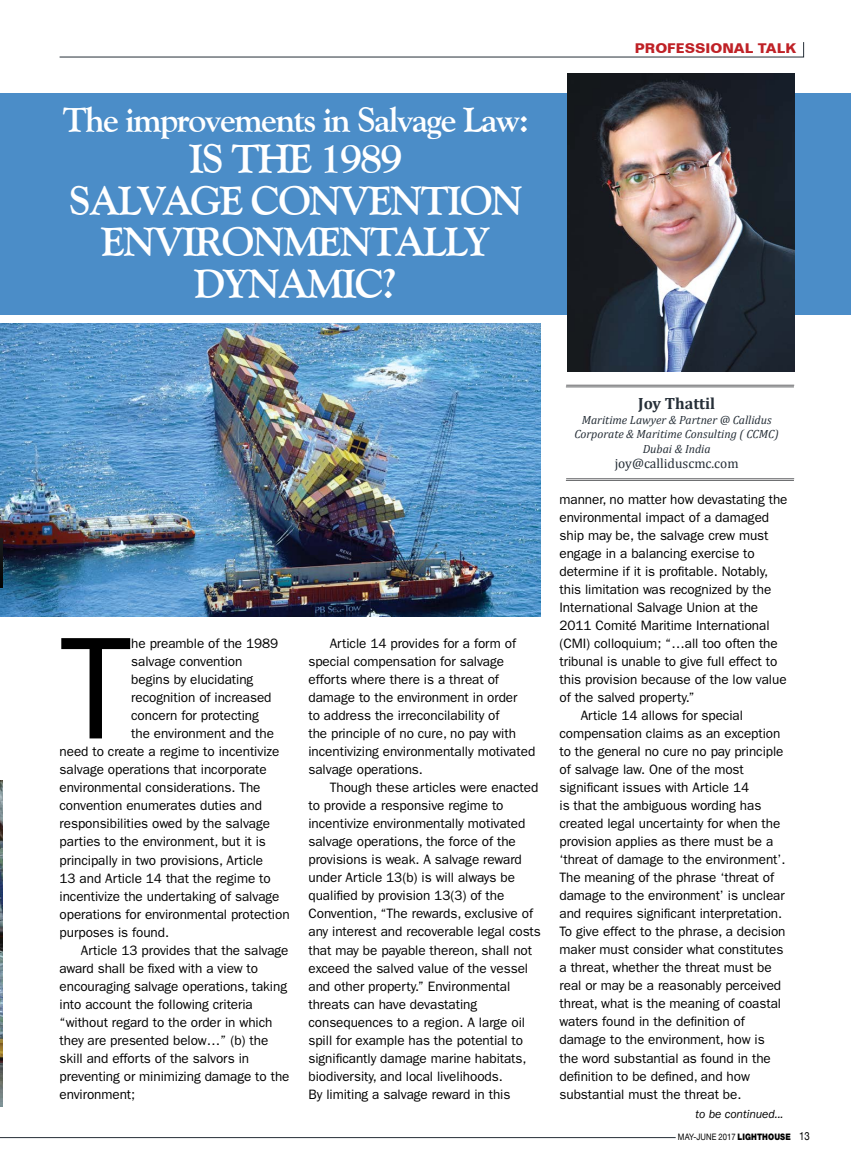
<style>
.page{position:relative;width:851px;height:1170px;background:#fff}
.page>*{position:absolute;margin:0;border:0;box-sizing:border-box;transform-origin:0 0}
.t1{font:146.1px "ITC Franklin Gothic Std";color:#000}
.t2{font:700 40.65px/41.2px "Goudy Old Style BT";letter-spacing:-.04em;color:#fff;text-align:center}
.t3{font:700 34.8px "Goudy Old Style BT";letter-spacing:-.04em;color:#fff}
.t4{font:700 16.35px "Cambria";color:#262f38}
.t5{font:13.65px/18px "ITC Franklin Gothic Std";letter-spacing:-.005em;color:#000}
.t6{font:13.65px "Cambria";color:#262f38}
.t7{font:700 13.5px "Folio BT";color:#bf2126}
.t8{font:italic 12.15px "ITC Franklin Gothic Std";letter-spacing:-.005em;color:#000}
.t9{font:italic 11.85px/14.7px "Cambria";color:#262f38;text-align:center}
.t10{font:9px "Helvetica Neue Cyr";letter-spacing:.005em;color:#000;scale:.85 1}
.s1{font-weight:900}
.s2{font-family:"Helvetica Neue";font-size:11.25px}
</style>
<div class="page">
<hr style="left:0;top:1137px;width:675px;height:1px;background:#262f38">
<div style="left:0;top:94px;width:850px;height:221px;background:#4b8dc8"></div>
<img style="left:567px;top:73px;width:227px;height:299px">
<hr style="left:566px;top:478px;width:228px;height:1px;background:#636466">
<hr style="left:566px;top:480px;width:227px;height:1px;background:#636466">
<hr style="left:566px;top:385px;width:228px;height:1px;background:#636466">
<hr style="left:566px;top:386px;width:227px;height:1px;background:#636466">
<img style="left:0;top:323px;width:540px;height:294px">
<svg style="left:59px;top:56px;width:744px;height:1px"></svg>
<img style="left:0;top:780px;width:2px;height:326px">
<svg style="left:0;top:539px;width:2px;height:48px"></svg>
<h3 class="t3" style="left:63px;top:99px;width:468px">The improvements in Salvage Law:</h3>
<h2 class="t2" style="left:69px;top:138px;width:455px">IS THE 1989<br>SALVAGE CONVENTION<br>ENVIRONMENTALLY<br>DYNAMIC?</h2>
<p class="t7" style="left:634px;top:40px;width:163px">PROFESSIONAL TALK</p>
<h1 class="t1" style="left:60px;top:604px;width:74px">T</h1>
<p class="t5" style="left:131px;top:634px;width:149px">he preamble of the 1989</p>
<p class="t5" style="left:131px;top:652px;width:113px">salvage convention</p>
<p class="t5" style="left:131px;top:670px;width:124px">begins by elucidating</p>
<p class="t5" style="left:131px;top:688px;width:142px">recognition of increased</p>
<p class="t5" style="left:131px;top:706px;width:129px">concern for protecting</p>
<p class="t5" style="left:131px;top:724px;width:144px">the environment and the</p>
<p class="t5" style="left:60px;top:742px;width:221px">need to create a regime to incentivize</p>
<p class="t5" style="left:60px;top:760px;width:209px">salvage operations that incorporate</p>
<p class="t5" style="left:60px;top:778px;width:202px">environmental considerations. The</p>
<p class="t5" style="left:60px;top:796px;width:204px">convention enumerates duties and</p>
<p class="t5" style="left:60px;top:814px;width:212px">responsibilities owed by the salvage</p>
<p class="t5" style="left:60px;top:832px;width:208px">parties to the environment, but it is</p>
<p class="t5" style="left:60px;top:850px;width:205px">principally in two provisions, Article</p>
<p class="t5" style="left:60px;top:868px;width:213px">13 and Article 14 that the regime to</p>
<p class="t5" style="left:60px;top:886px;width:221px">incentivize the undertaking of salvage</p>
<p class="t5" style="left:60px;top:904px;width:231px">operations for environmental protection</p>
<p class="t5" style="left:60px;top:922px;width:111px">purposes is found.</p>
<p class="t5" style="left:81px;top:940px;width:209px">Article 13 provides that the salvage</p>
<p class="t5" style="left:60px;top:958px;width:200px">award shall be fixed with a view to</p>
<p class="t5" style="left:60px;top:976px;width:229px">encouraging salvage operations, taking</p>
<p class="t5" style="left:60px;top:994px;width:195px">into account the following criteria</p>
<p class="t5" style="left:60px;top:1012px;width:214px">“without regard to the order in which</p>
<p class="t5" style="left:60px;top:1030px;width:210px">they are presented below…” (b) the</p>
<p class="t5" style="left:60px;top:1048px;width:191px">skill and efforts of the salvors in</p>
<p class="t5" style="left:60px;top:1066px;width:231px">preventing or minimizing damage to the</p>
<p class="t5" style="left:60px;top:1084px;width:77px">environment;</p>
<p class="t5" style="left:308px;top:634px;width:228px;text-indent:21px">Article 14 provides for a form of special compensation for salvage efforts where there is a threat of damage to the environment in order<br>to address the irreconcilability of<br>the principle of no cure, no pay with incentivizing environmentally motivated salvage operations.</p>
<p class="t5" style="left:308px;top:778px;width:234px;text-indent:21px">Though these articles were enacted to provide a responsive regime to incentivize environmentally motivated salvage operations, the force of the provisions is weak. A salvage reward under Article 13(b) is will always be qualified by provision 13(3) of the Convention, “The rewards, exclusive of any interest and recoverable legal costs that may be payable thereon, shall not exceed the salved value of the vessel and other property.” Environmental threats can have devastating consequences to a region. A large oil spill for example has the potential to significantly damage marine habitats, biodiversity, and local livelihoods.<br>By limiting a salvage reward in this</p>
<p class="t4" style="left:638px;top:392px;width:79px">Joy Thattil</p>
<p class="t9" style="left:574px;top:411px;width:206px">Maritime Lawyer &amp; Partner @ Callidus<br>Corporate &amp; Maritime Consulting ( CCMC)<br>Dubai &amp; India</p>
<p class="t6" style="left:614px;top:455px;width:125px">joy@calliduscmc.com</p>
<p class="t5" style="left:559px;top:490px;width:229px">manner, no matter how devastating the</p>
<p class="t5" style="left:559px;top:508px;width:211px">environmental impact of a damaged</p>
<p class="t5" style="left:559px;top:526px;width:210px">ship may be, the salvage crew must</p>
<p class="t5" style="left:559px;top:544px;width:197px">engage in a balancing exercise to</p>
<p class="t5" style="left:559px;top:562px;width:210px">determine if it is profitable. Notably,</p>
<p class="t5" style="left:559px;top:580px;width:213px">this limitation was recognized by the</p>
<p class="t5" style="left:559px;top:598px;width:200px">International Salvage Union at the</p>
<p class="t5" style="left:559px;top:616px;width:211px">2011 Comité Maritime International</p>
<p class="t5" style="left:559px;top:634px;width:220px">(CMI) colloquium; “…all too often the</p>
<p class="t5" style="left:559px;top:652px;width:219px">tribunal is unable to give full effect to</p>
<p class="t5" style="left:559px;top:670px;width:229px">this provision because of the low value</p>
<p class="t5" style="left:559px;top:688px;width:137px">of the salved property.”</p>
<p class="t5" style="left:580px;top:706px;width:164px">Article 14 allows for special</p>
<p class="t5" style="left:559px;top:724px;width:222px">compensation claims as an exception</p>
<p class="t5" style="left:559px;top:742px;width:225px">to the general no cure no pay principle</p>
<p class="t5" style="left:559px;top:760px;width:186px">of salvage law. One of the most</p>
<p class="t5" style="left:559px;top:778px;width:191px">significant issues with Article 14</p>
<p class="t5" style="left:559px;top:796px;width:203px">is that the ambiguous wording has</p>
<p class="t5" style="left:559px;top:814px;width:222px">created legal uncertainty for when the</p>
<p class="t5" style="left:559px;top:832px;width:215px">provision applies as there must be a</p>
<p class="t5" style="left:559px;top:850px;width:227px">‘threat of damage to the environment’.</p>
<p class="t5" style="left:559px;top:868px;width:216px">The meaning of the phrase ‘threat of</p>
<p class="t5" style="left:559px;top:886px;width:227px">damage to the environment’ is unclear</p>
<p class="t5" style="left:559px;top:904px;width:224px">and requires significant interpretation.</p>
<p class="t5" style="left:559px;top:922px;width:227px">To give effect to the phrase, a decision</p>
<p class="t5" style="left:559px;top:940px;width:225px">maker must consider what constitutes</p>
<p class="t5" style="left:559px;top:958px;width:214px">a threat, whether the threat must be</p>
<p class="t5" style="left:559px;top:976px;width:223px">real or may be a reasonably perceived</p>
<p class="t5" style="left:559px;top:994px;width:223px">threat, what is the meaning of coastal</p>
<p class="t5" style="left:559px;top:1012px;width:187px">waters found in the definition of</p>
<p class="t5" style="left:559px;top:1030px;width:207px">damage to the environment, how is</p>
<p class="t5" style="left:559px;top:1048px;width:213px">the word substantial as found in the</p>
<p class="t5" style="left:559px;top:1066px;width:192px">definition to be defined, and how</p>
<p class="t5" style="left:559px;top:1084px;width:183px">substantial must the threat be.</p>
<p class="t8" style="left:695px;top:1107px;width:90px">to be continued...</p>
<p class="t10" style="left:677px;top:1131px;width:157px">MAY-JUNE 2017 <span class="s1">LIGHTHOUSE</span> <span class="s2">13</span></p>
</div>
